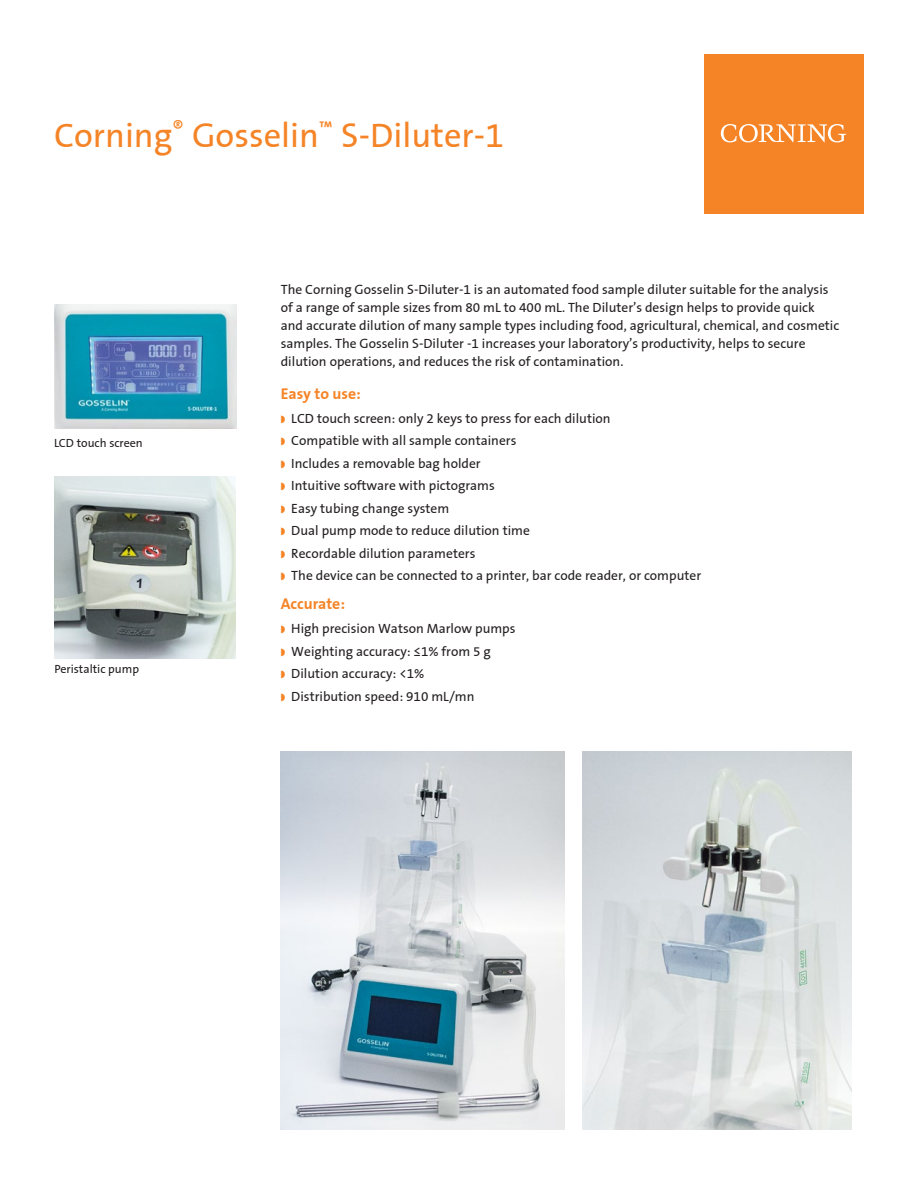
<style>
.page{position:relative;width:918px;height:1188px;background:#fff}
.page>*{position:absolute;margin:0;border:0;box-sizing:border-box;transform-origin:0 0}
.Product_Title{font:34.5px "Corning Sans";color:#f58427}
.A_Head{font:700 15.75px "Corning Sans";color:#f58427}
.Body{font:13.5px/18px "Corning Sans";color:#231f20}
.t1{font:12px "Corning Sans";color:#231f20}
.s1{color:#f58427}
</style>
<div class="page">
<img style="left:583px;top:752px;width:269px;height:378px">
<img style="left:281px;top:752px;width:283px;height:378px">
<img style="left:55px;top:305px;width:181px;height:124px">
<img style="left:54px;top:477px;width:182px;height:181px">
<div style="left:704px;top:54px;width:160px;height:160px;background:#f58427"></div>
<svg style="left:721px;top:124px;width:125px;height:18px"></svg>
<p class="Product_Title" style="left:54px;top:115px;width:452px">Corning<sup>®</sup> Gosselin<sup>™</sup> S-Diluter-1</p>
<p class="t1" style="left:54px;top:436px;width:90px">LCD touch screen</p>
<p class="t1" style="left:54px;top:662px;width:86px">Peristaltic pump</p>
<p class="Body" style="left:281px;top:281px;width:560px">The Corning Gosselin S-Diluter-1 is an automated food sample diluter suitable for the analysis of a range of sample sizes from 80 mL to 400 mL. The Diluter’s design helps to provide quick and accurate dilution of many sample types including food, agricultural, chemical, and cosmetic samples. The Gosselin S-Diluter -1 increases your laboratory’s productivity, helps to secure dilution operations, and reduces the risk of contamination.</p>
<p class="A_Head" style="left:281px;top:384px;width:82px">Easy to use:</p>
<p class="Body" style="left:281px;top:409px;width:331px"><span class="s1">◗</span> LCD touch screen: only 2 keys to press for each dilution</p>
<p class="Body" style="left:281px;top:432px;width:237px"><span class="s1">◗</span> Compatible with all sample containers</p>
<p class="Body" style="left:281px;top:454px;width:201px"><span class="s1">◗</span> Includes a removable bag holder</p>
<p class="Body" style="left:281px;top:477px;width:216px"><span class="s1">◗</span> Intuitive software with pictograms</p>
<p class="Body" style="left:281px;top:499px;width:170px"><span class="s1">◗</span> Easy tubing change system</p>
<p class="Body" style="left:281px;top:522px;width:251px"><span class="s1">◗</span> Dual pump mode to reduce dilution time</p>
<p class="Body" style="left:281px;top:544px;width:196px"><span class="s1">◗</span> Recordable dilution parameters</p>
<p class="Body" style="left:281px;top:567px;width:422px"><span class="s1">◗</span> The device can be connected to a printer, bar code reader, or computer</p>
<p class="A_Head" style="left:281px;top:595px;width:66px">Accurate:</p>
<p class="Body" style="left:281px;top:620px;width:236px"><span class="s1">◗</span> High precision Watson Marlow pumps</p>
<p class="Body" style="left:281px;top:642px;width:212px"><span class="s1">◗</span> Weighting accuracy: ≤1% from 5 g</p>
<p class="Body" style="left:281px;top:665px;width:145px"><span class="s1">◗</span> Dilution accuracy: &lt;1%</p>
<p class="Body" style="left:281px;top:687px;width:195px"><span class="s1">◗</span> Distribution speed: 910 mL/mn</p>
</div>
